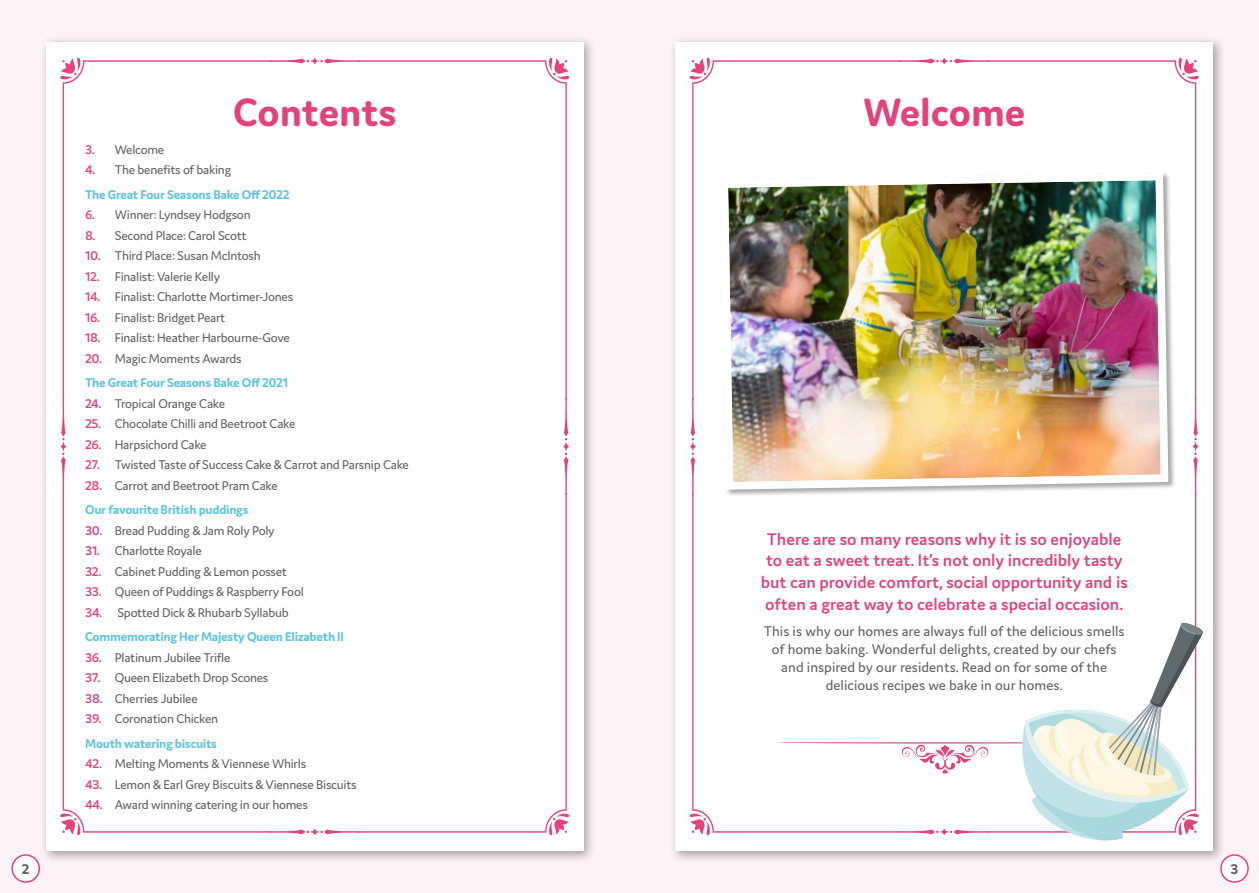
<style>
.page{position:relative;width:1259px;height:893px;background:#fdf3f6}
.page>*{position:absolute;margin:0;border:0;box-sizing:border-box;transform-origin:0 0}
.t1{font:700 42px "Domus";color:#e3427d}
.t2{font:600 18px/21.6px "Domus";color:#e3427d;text-align:center}
.t3{font:15px/18px "Domus";color:#616161;text-align:center}
.t4{font:700 15px "Domus";color:#616161}
.t5{font:13.5px "Domus";letter-spacing:-.02em;color:#616161}
.t6{font:700 13.5px/24.8px "Domus";letter-spacing:-.02em;color:#60c4e0}
.s1{font-weight:600;color:#e3427d}
.s2{font-weight:400;color:#616161}
</style>
<div class="page">
<div style="left:39px;top:35px;width:557px;height:829px;background:#000;opacity:.35"></div>
<div style="left:46px;top:42px;width:537px;height:809px;background:#fff"></div>
<svg style="left:359px;top:60px;width:208px;height:338px"></svg>
<svg style="left:548px;top:57px;width:21px;height:23px"></svg>
<svg style="left:63px;top:60px;width:207px;height:338px"></svg>
<svg style="left:60px;top:57px;width:21px;height:23px"></svg>
<svg style="left:270px;top:58px;width:89px;height:6px"></svg>
<svg style="left:563px;top:398px;width:6px;height:95px"></svg>
<svg style="left:359px;top:493px;width:208px;height:340px"></svg>
<svg style="left:548px;top:812px;width:21px;height:24px"></svg>
<svg style="left:60px;top:398px;width:6px;height:97px"></svg>
<svg style="left:63px;top:493px;width:207px;height:340px"></svg>
<svg style="left:60px;top:812px;width:21px;height:24px"></svg>
<svg style="left:270px;top:829px;width:89px;height:6px"></svg>
<div style="left:669px;top:35px;width:556px;height:829px;background:#000;opacity:.35"></div>
<div style="left:675px;top:42px;width:537px;height:809px;background:#fff"></div>
<svg style="left:989px;top:60px;width:207px;height:338px"></svg>
<svg style="left:1177px;top:57px;width:22px;height:23px"></svg>
<svg style="left:692px;top:60px;width:207px;height:338px"></svg>
<svg style="left:689px;top:57px;width:22px;height:23px"></svg>
<svg style="left:899px;top:58px;width:90px;height:6px"></svg>
<svg style="left:1192px;top:398px;width:6px;height:97px"></svg>
<svg style="left:690px;top:398px;width:6px;height:95px"></svg>
<svg style="left:692px;top:493px;width:24px;height:340px"></svg>
<svg style="left:689px;top:812px;width:22px;height:24px"></svg>
<div style="left:12px;top:855px;width:27px;height:27px;background:#fff;border-radius:50%"></div>
<div style="left:11px;top:854px;width:29px;height:29px;border:2px solid #e3427d;border-radius:50%"></div>
<div style="left:1221px;top:855px;width:27px;height:27px;background:#fff;border-radius:50%"></div>
<div style="left:1220px;top:854px;width:28px;height:29px;border:2px solid #e3427d;border-radius:50%"></div>
<img style="left:716px;top:169px;width:456px;height:695px">
<svg style="left:775px;top:620px;width:428px;height:226px"></svg>
<h1 class="t1" style="left:233px;top:89px;width:165px">Contents</h1>
<h1 class="t1" style="left:863px;top:89px;width:164px">Welcome</h1>
<p class="t5" style="left:85px;top:142px;width:81px"><span class="s1">3.</span> Welcome</p>
<p class="t6" style="left:85px;top:157px;width:206px"><span class="s1">4.</span> <span class="s2">The benefits of baking<br></span>The Great Four Seasons Bake Off 2022</p>
<p class="t5" style="left:85px;top:208px;width:167px"><span class="s1">6.</span> Winner: Lyndsey Hodgson</p>
<p class="t5" style="left:85px;top:228px;width:163px"><span class="s1">8.</span> Second Place: Carol Scott</p>
<p class="t5" style="left:85px;top:249px;width:177px"><span class="s1">10.</span> Third Place: Susan McIntosh</p>
<p class="t5" style="left:85px;top:269px;width:136px"><span class="s1">12.</span> Finalist: Valerie Kelly</p>
<p class="t5" style="left:85px;top:289px;width:210px"><span class="s1">14.</span> Finalist: Charlotte Mortimer-Jones</p>
<p class="t5" style="left:85px;top:310px;width:142px"><span class="s1">16.</span> Finalist: Bridget Peart</p>
<p class="t5" style="left:85px;top:330px;width:206px"><span class="s1">18.</span> Finalist: Heather Harbourne-Gove</p>
<p class="t6" style="left:85px;top:346px;width:205px"><span class="s1">20.</span> <span class="s2">Magic Moments Awards<br></span>The Great Four Seasons Bake Off 2021</p>
<p class="t5" style="left:85px;top:396px;width:142px"><span class="s1">24.</span> Tropical Orange Cake</p>
<p class="t5" style="left:85px;top:416px;width:212px"><span class="s1">25.</span> Chocolate Chilli and Beetroot Cake</p>
<p class="t5" style="left:85px;top:437px;width:123px"><span class="s1">26.</span> Harpsichord Cake</p>
<p class="t5" style="left:85px;top:457px;width:325px"><span class="s1">27.</span> Twisted Taste of Success Cake &amp; Carrot and Parsnip Cake</p>
<p class="t6" style="left:85px;top:473px;width:194px"><span class="s1">28.</span> <span class="s2">Carrot and Beetroot Pram Cake<br></span>Our favourite British puddings</p>
<p class="t5" style="left:85px;top:523px;width:191px"><span class="s1">30.</span> Bread Pudding &amp; Jam Roly Poly</p>
<p class="t5" style="left:85px;top:543px;width:118px"><span class="s1">31.</span> Charlotte Royale</p>
<p class="t5" style="left:85px;top:564px;width:203px"><span class="s1">32.</span> Cabinet Pudding &amp; Lemon posset</p>
<p class="t5" style="left:85px;top:584px;width:220px"><span class="s1">33.</span> Queen of Puddings &amp; Raspberry Fool</p>
<p class="t6" style="left:85px;top:600px;width:260px"><span class="s1">34.</span> <span class="s2">Spotted Dick &amp; Rhubarb Syllabub<br></span>Commemorating Her Majesty Queen Elizabeth II</p>
<p class="t5" style="left:85px;top:650px;width:147px"><span class="s1">36.</span> Platinum Jubilee Trifle</p>
<p class="t5" style="left:85px;top:670px;width:185px"><span class="s1">37.</span> Queen Elizabeth Drop Scones</p>
<p class="t5" style="left:85px;top:691px;width:114px"><span class="s1">38.</span> Cherries Jubilee</p>
<p class="t6" style="left:85px;top:706px;width:135px"><span class="s1">39.</span> <span class="s2">Coronation Chicken<br></span>Mouth watering biscuits</p>
<p class="t5" style="left:85px;top:756px;width:223px"><span class="s1">42.</span> Melting Moments &amp; Viennese Whirls</p>
<p class="t5" style="left:85px;top:777px;width:273px"><span class="s1">43.</span> Lemon &amp; Earl Grey Biscuits &amp; Viennese Biscuits</p>
<p class="t5" style="left:85px;top:797px;width:224px"><span class="s1">44.</span> Award winning catering in our homes</p>
<h2 class="t2" style="left:760px;top:528px;width:368px">There are so many reasons why it is so enjoyable to eat a sweet treat. It’s not only incredibly tasty but can provide comfort, social opportunity and is often a great way to celebrate a special occasion.</h2>
<p class="t3" style="left:764px;top:622px;width:362px">This is why our homes are always full of the delicious smells of home baking. Wonderful delights, created by our chefs and inspired by our residents. Read on for some of the delicious recipes we bake in our homes.</p>
<p class="t4" style="left:22px;top:860px;width:9px">2</p>
<p class="t4" style="left:1230px;top:860px;width:10px">3</p>
</div>
